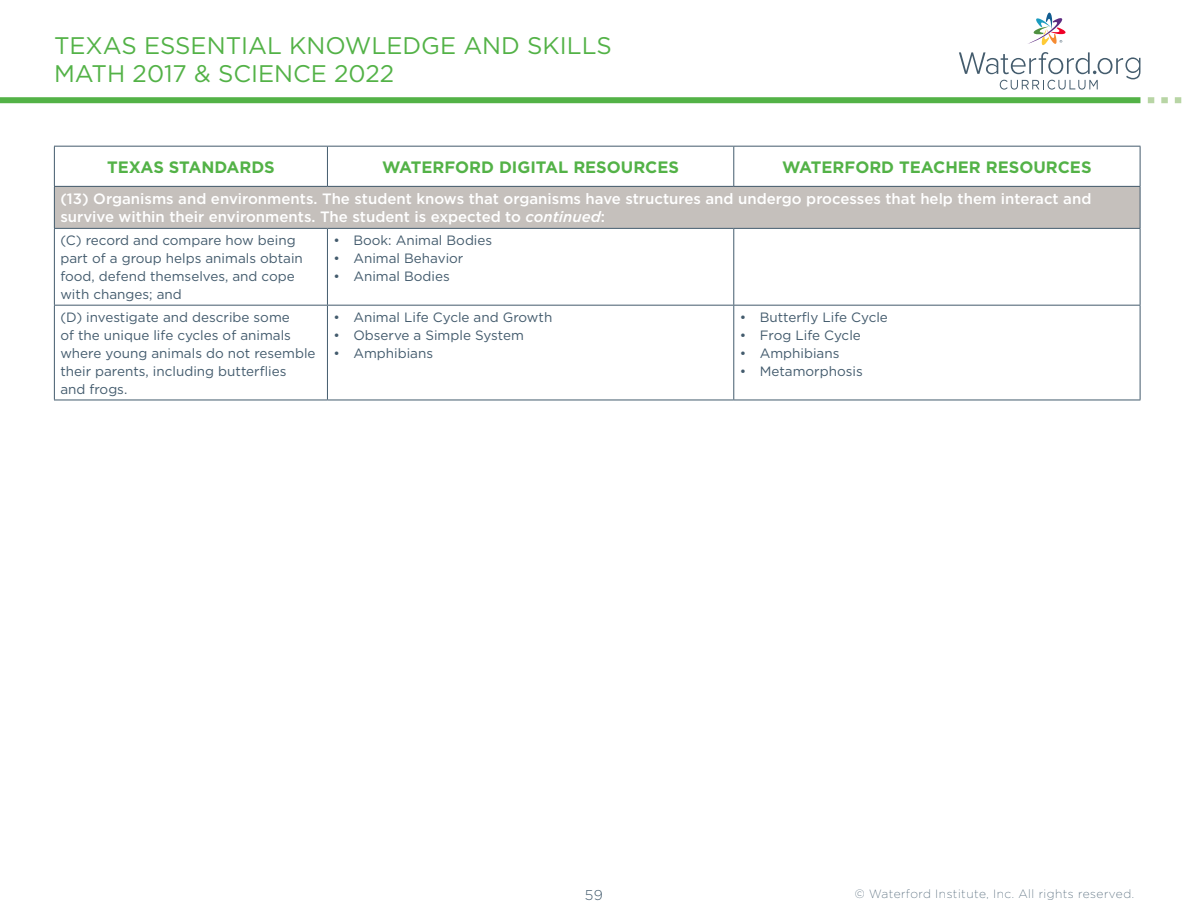
<style>
.page{position:relative;width:1188px;height:918px;background:#fff}
.page>*{position:absolute;margin:0;border:0;box-sizing:border-box;transform-origin:0 0}
.t1{font:24px/28.8px "Gotham";color:#53b247}
._0_-_Main_Table_Head{font:700 16.5px "Gotham";color:#53b247}
._3_-_Third_Header_Gr{font:500 15px/18px "Gotham";color:#fff}
.t2{font:300 14.25px "Gotham";color:#435b6d}
.Chart_Copy{font:13.5px/18px "Gotham";color:#435b6d}
.t3{font:200 12px "Gotham";letter-spacing:.04em;color:#435b6d}
.s1{font-style:italic}
</style>
<div class="page">
<svg style="left:959px;top:52px;width:181px;height:38px"></svg>
<svg style="left:1028px;top:12px;width:38px;height:33px"></svg>
<div style="left:0;top:97px;width:1140px;height:6px;background:#53b247"></div>
<svg style="left:1148px;top:97px;width:6px;height:6px"></svg>
<div style="left:1161px;top:97px;width:7px;height:6px;background:#b8d5a5"></div>
<svg style="left:1175px;top:97px;width:6px;height:6px"></svg>
<svg style="left:55px;top:147px;width:1085px;height:39px"></svg>
<div style="left:54px;top:186px;width:1086px;height:42px;background:#c5c0bc"></div>
<hr style="left:54px;top:305px;width:273px;height:1px;background:#435b6d">
<hr style="left:327px;top:305px;width:407px;height:1px;background:#435b6d">
<hr style="left:734px;top:305px;width:406px;height:1px;background:#435b6d">
<hr style="left:54px;top:229px;width:1px;height:76px;background:#435b6d">
<hr style="left:54px;top:306px;width:1px;height:94px;background:#435b6d">
<hr style="left:54px;top:400px;width:273px;height:1px;background:#435b6d">
<hr style="left:327px;top:229px;width:1px;height:76px;background:#435b6d">
<hr style="left:327px;top:306px;width:1px;height:94px;background:#435b6d">
<hr style="left:327px;top:400px;width:407px;height:1px;background:#435b6d">
<hr style="left:733px;top:229px;width:1px;height:76px;background:#435b6d">
<hr style="left:1140px;top:229px;width:1px;height:76px;background:#435b6d">
<hr style="left:733px;top:306px;width:1px;height:94px;background:#435b6d">
<hr style="left:1140px;top:306px;width:1px;height:94px;background:#435b6d">
<hr style="left:734px;top:400px;width:406px;height:1px;background:#435b6d">
<hr style="left:54px;top:187px;width:1px;height:41px;background:#435b6d">
<hr style="left:1140px;top:187px;width:1px;height:41px;background:#435b6d">
<hr style="left:54px;top:228px;width:273px;height:1px;background:#435b6d">
<hr style="left:327px;top:228px;width:407px;height:1px;background:#435b6d">
<hr style="left:734px;top:228px;width:406px;height:1px;background:#435b6d">
<hr style="left:54px;top:146px;width:273px;height:1px;background:#435b6d">
<hr style="left:54px;top:147px;width:1px;height:39px;background:#435b6d">
<hr style="left:54px;top:186px;width:273px;height:1px;background:#435b6d">
<hr style="left:327px;top:146px;width:407px;height:1px;background:#435b6d">
<hr style="left:327px;top:147px;width:1px;height:39px;background:#435b6d">
<hr style="left:327px;top:186px;width:407px;height:1px;background:#435b6d">
<hr style="left:734px;top:146px;width:406px;height:1px;background:#435b6d">
<hr style="left:733px;top:147px;width:1px;height:39px;background:#435b6d">
<hr style="left:1140px;top:147px;width:1px;height:39px;background:#435b6d">
<hr style="left:734px;top:186px;width:406px;height:1px;background:#435b6d">
<h1 class="t1" style="left:54px;top:30px;width:559px">TEXAS ESSENTIAL KNOWLEDGE AND SKILLS<br>MATH 2017 &amp; SCIENCE 2022</h1>
<p class="_0_-_Main_Table_Head" style="left:107px;top:156px;width:169px">TEXAS STANDARDS</p>
<p class="_0_-_Main_Table_Head" style="left:382px;top:156px;width:298px">WATERFORD DIGITAL RESOURCES</p>
<p class="_0_-_Main_Table_Head" style="left:782px;top:156px;width:311px">WATERFORD TEACHER RESOURCES</p>
<p class="_3_-_Third_Header_Gr" style="left:60px;top:190px;width:1033px">(13) Organisms and environments. The student knows that organisms have structures and undergo processes that help them interact and survive within their environments. The student is expected to <span class="s1">continued</span>:</p>
<p class="Chart_Copy" style="left:60px;top:231px;width:244px">(C) record and compare how being part of a group helps animals obtain food, defend themselves, and cope with changes; and</p>
<p class="Chart_Copy" style="left:333px;top:231px;width:160px">• Book: Animal Bodies</p>
<p class="Chart_Copy" style="left:333px;top:249px;width:132px">• Animal Behavior</p>
<p class="Chart_Copy" style="left:333px;top:267px;width:118px">• Animal Bodies</p>
<p class="Chart_Copy" style="left:60px;top:308px;width:257px">(D) investigate and describe some<br>of the unique life cycles of animals where young animals do not resemble their parents, including butterflies<br>and frogs.</p>
<p class="Chart_Copy" style="left:333px;top:308px;width:220px">• Animal Life Cycle and Growth</p>
<p class="Chart_Copy" style="left:333px;top:326px;width:192px">• Observe a Simple System</p>
<p class="Chart_Copy" style="left:333px;top:344px;width:101px">• Amphibians</p>
<p class="Chart_Copy" style="left:740px;top:308px;width:150px">• Butterfly Life Cycle</p>
<p class="Chart_Copy" style="left:740px;top:326px;width:123px">• Frog Life Cycle</p>
<p class="Chart_Copy" style="left:740px;top:344px;width:101px">• Amphibians</p>
<p class="Chart_Copy" style="left:740px;top:362px;width:124px">• Metamorphosis</p>
<p class="t2" style="left:585px;top:886px;width:20px">59</p>
<p class="t3" style="left:855px;top:886px;width:281px">© Waterford Institute, Inc. All rights reserved.</p>
</div>
